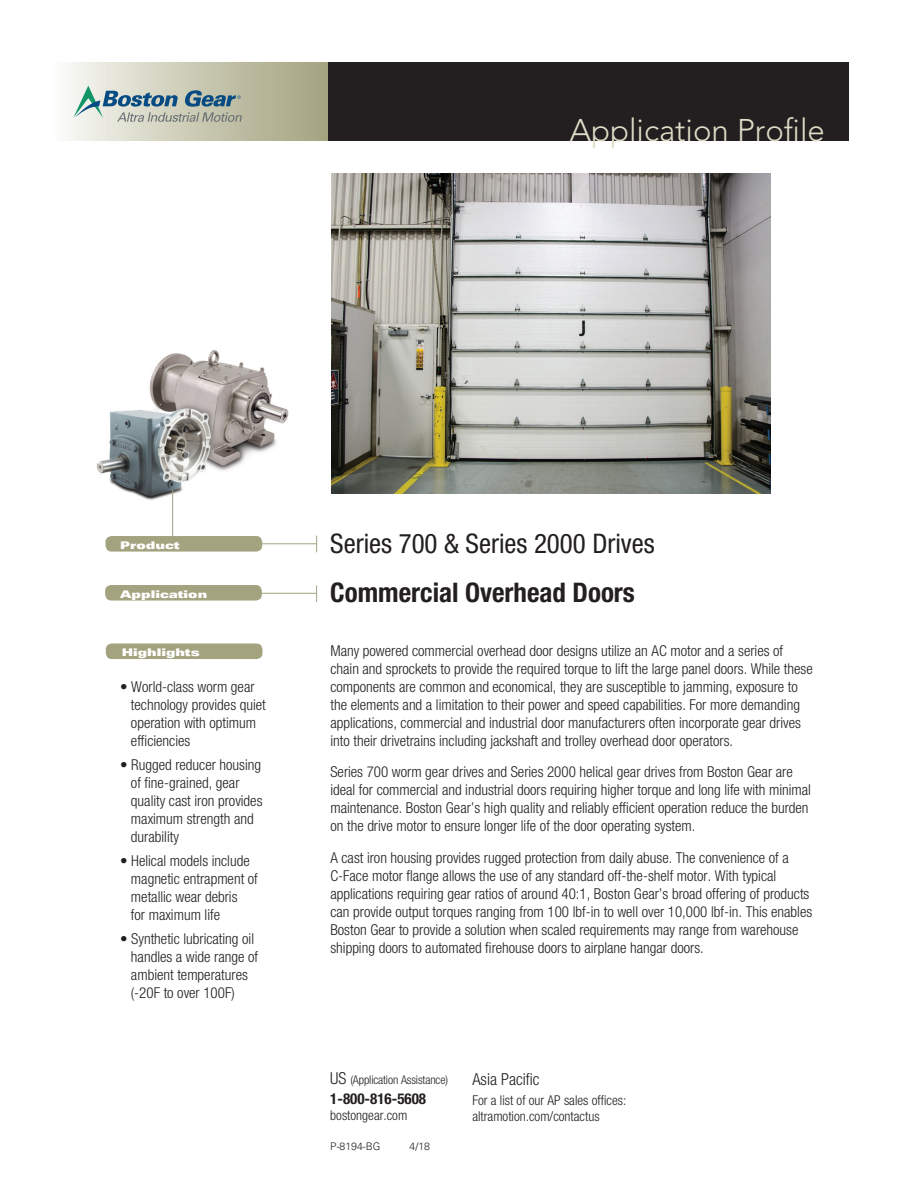
<style>
.page{position:relative;width:918px;height:1188px;background:#fff}
.page>*{position:absolute;margin:0;border:0;box-sizing:border-box;transform-origin:0 0}
.t1{font:300 31.2px "Avenir LT Std";color:#dbdec7}
.t2{font:condensed 27px "Helvetica Neue LT Std";color:#231f20}
.t3{font:700 condensed 27px "Helvetica Neue LT Std";color:#231f20}
.t4{font:300 condensed 16.5px "Helvetica Neue LT Std";color:#231f20}
.t5{font:300 condensed 15px/18px "Helvetica Neue LT Std";color:#231f20}
.t6{font:700 condensed 15px "Helvetica Neue LT Std";color:#231f20}
.t7{font:300 condensed 13.5px/16.5px "Helvetica Neue LT Std";color:#231f20}
.t8{font:300 condensed 12px "Helvetica Neue LT Std";letter-spacing:-.01em;color:#231f20}
.t9{font:10.5px "Univers LT Std X Black Ex";color:#fff}
.t10{font:300 10.5px "Univers LT Std";color:#231f20}
.s1{font-size:16.5px}
</style>
<div class="page">
<img style="left:332px;top:174px;width:439px;height:320px">
<div style="left:105px;top:585px;width:157px;height:16px;background:#a4a380;border-radius:6px"></div>
<div style="left:106px;top:536px;width:156px;height:16px;background:#a4a380;border-radius:6px"></div>
<hr style="left:239px;top:543px;width:78px;height:1px;background:#a4a380">
<svg style="left:316px;top:536px;width:1px;height:16px"></svg>
<svg style="left:316px;top:585px;width:1px;height:17px"></svg>
<hr style="left:239px;top:593px;width:78px;height:1px;background:#a4a380">
<div style="left:106px;top:644px;width:157px;height:15px;background:#a4a380;border-radius:6px"></div>
<div style="left:52px;top:62px;width:277px;height:79px;background:linear-gradient(to right,#fafaf7,#a1a07b)"></div>
<div style="left:329px;top:62px;width:520px;height:79px;background:#231f20"></div>
<img style="left:96px;top:350px;width:193px;height:162px">
<hr style="left:172px;top:490px;width:1px;height:48px;background:#a4a380">
<svg style="left:73px;top:86px;width:169px;height:36px;background:#a6b6b3"></svg>
<h1 class="t1" style="left:570px;top:112px;width:257px">Application Profile</h1>
<p class="t9" style="left:120px;top:539px;width:61px">Product</p>
<p class="t9" style="left:120px;top:588px;width:89px">Application</p>
<p class="t9" style="left:122px;top:646px;width:80px">Highlights</p>
<p class="t5" style="left:131px;top:678px;width:136px;text-indent:-11px">• World-class worm gear technology provides quiet operation with optimum efficiencies</p>
<p class="t5" style="left:131px;top:756px;width:133px;text-indent:-11px">• Rugged reducer housing of fine-grained, gear quality cast iron provides maximum strength and durability</p>
<p class="t5" style="left:131px;top:852px;width:128px;text-indent:-11px">• Helical models include magnetic entrapment of metallic wear debris<br>for maximum life</p>
<p class="t5" style="left:131px;top:929px;width:129px;text-indent:-11px">• Synthetic lubricating oil handles a wide range of ambient temperatures (-20F to over 100F)</p>
<h2 class="t2" style="left:330px;top:528px;width:326px">Series 700 &amp; Series 2000 Drives</h2>
<h2 class="t3" style="left:330px;top:576px;width:306px">Commercial Overhead Doors</h2>
<p class="t5" style="left:330px;top:641px;width:484px">Many powered commercial overhead door designs utilize an AC motor and a series of chain and sprockets to provide the required torque to lift the large panel doors. While these components are common and economical, they are susceptible to jamming, exposure to the elements and a limitation to their power and speed capabilities. For more demanding applications, commercial and industrial door manufacturers often incorporate gear drives into their drivetrains including jackshaft and trolley overhead door operators.</p>
<p class="t5" style="left:330px;top:763px;width:482px">Series 700 worm gear drives and Series 2000 helical gear drives from Boston Gear are ideal for commercial and industrial doors requiring higher torque and long life with minimal maintenance. Boston Gear’s high quality and reliably efficient operation reduce the burden on the drive motor to ensure longer life of the door operating system.</p>
<p class="t5" style="left:330px;top:848px;width:483px">A cast iron housing provides rugged protection from daily abuse. The convenience of a C-Face motor flange allows the use of any standard off-the-shelf motor. With typical applications requiring gear ratios of around 40:1, Boston Gear’s broad offering of products can provide output torques ranging from 100 lbf-in to well over 10,000 lbf-in. This enables Boston Gear to provide a solution when scaled requirements may range from warehouse shipping doors to automated firehouse doors to airplane hangar doors.</p>
<p class="t8" style="left:330px;top:1073px;width:119px"><span class="s1">US</span> (Application Assistance)</p>
<p class="t6" style="left:330px;top:1089px;width:97px">1-800-816-5608</p>
<p class="t7" style="left:330px;top:1107px;width:78px">bostongear.com</p>
<p class="t10" style="left:330px;top:1140px;width:52px">P-8194-BG</p>
<p class="t10" style="left:410px;top:1140px;width:22px">4/18</p>
<p class="t4" style="left:472px;top:1070px;width:69px">Asia Pacific</p>
<p class="t7" style="left:472px;top:1092px;width:155px">For a list of our AP sales offices: altramotion.com/contactus</p>
</div>
